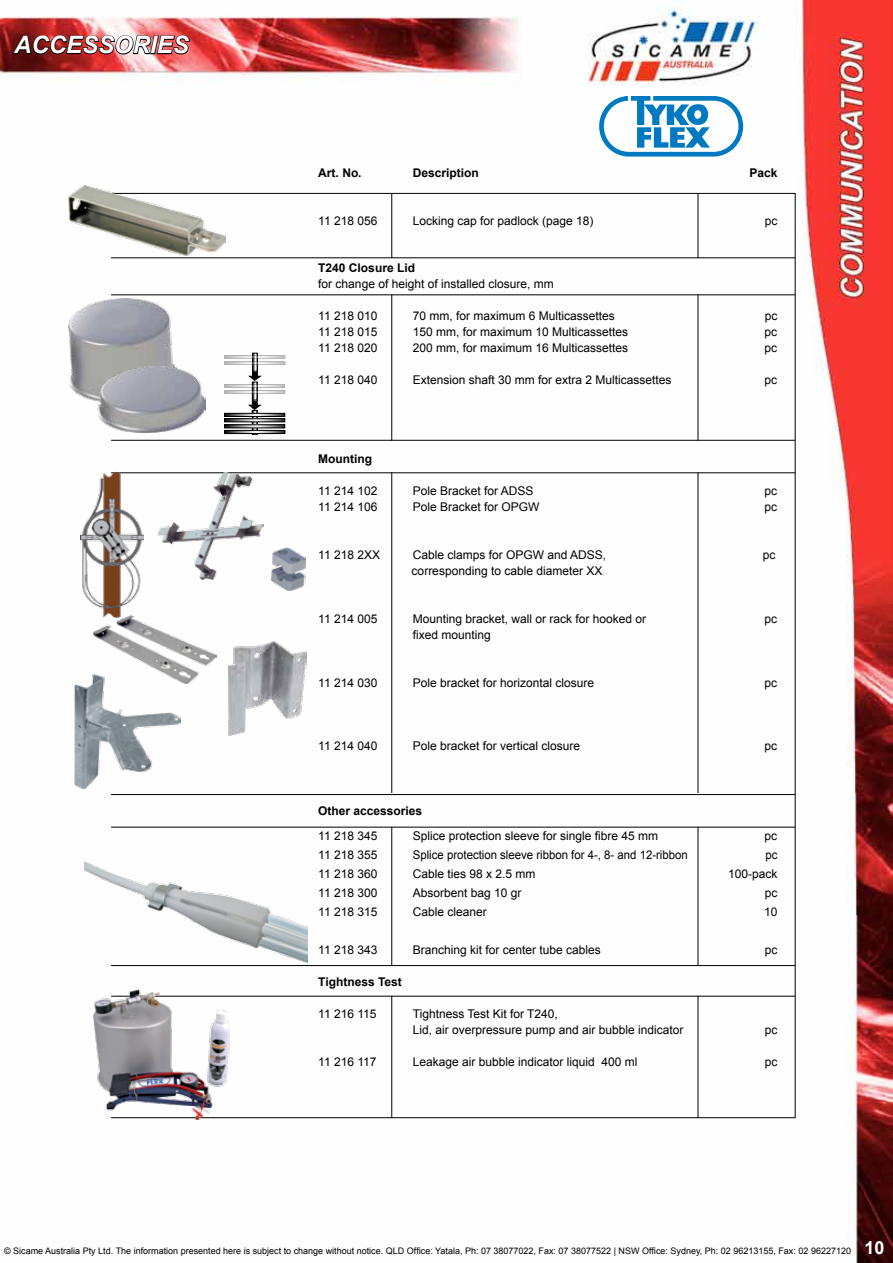
<style>
.page{position:relative;width:893px;height:1263px;background:#fff}
.page>*{position:absolute;margin:0;border:0;box-sizing:border-box;transform-origin:0 0}
.t1{font:italic 700 24px "Arial";color:#fff}
.t2{font:700 18px "Arial";color:#fff}
.t3{font:12px/15.9px "Arial";color:#000}
.t4{font:700 12px "Arial";color:#000}
.t5{font:12px "Arial";color:#000;scale:.95 1}
.t6{font:9px "Arial";color:#000}
</style>
<div class="page">
<img style="left:0;top:0;width:893px;height:1263px">
<img style="left:11px;top:34px;width:180px;height:21px">
<hr style="left:111px;top:193px;width:684px;height:1px;background:#000">
<hr style="left:111px;top:440px;width:684px;height:1px;background:#000">
<hr style="left:111px;top:472px;width:684px;height:1px;background:#000">
<hr style="left:111px;top:794px;width:684px;height:1px;background:#000">
<hr style="left:111px;top:827px;width:684px;height:1px;background:#000">
<hr style="left:111px;top:965px;width:684px;height:1px;background:#000">
<hr style="left:111px;top:996px;width:684px;height:1px;background:#000">
<hr style="left:111px;top:1117px;width:684px;height:1px;background:#000">
<hr style="left:111px;top:294px;width:684px;height:1px;background:#000">
<hr style="left:111px;top:257px;width:684px;height:1px;background:#000">
<hr style="left:391px;top:193px;width:1px;height:65px;background:#000">
<hr style="left:391px;top:294px;width:1px;height:147px;background:#000">
<hr style="left:391px;top:827px;width:1px;height:139px;background:#000">
<hr style="left:391px;top:996px;width:1px;height:122px;background:#000">
<hr style="left:391px;top:472px;width:1px;height:321px;background:#000">
<hr style="left:698px;top:193px;width:1px;height:65px;background:#000">
<hr style="left:698px;top:294px;width:1px;height:147px;background:#000">
<hr style="left:698px;top:827px;width:1px;height:139px;background:#000">
<hr style="left:698px;top:996px;width:1px;height:122px;background:#000">
<hr style="left:698px;top:472px;width:1px;height:321px;background:#000">
<hr style="left:795px;top:193px;width:1px;height:925px;background:#000">
<img style="left:68px;top:299px;width:108px;height:103px">
<img style="left:97px;top:366px;width:109px;height:67px">
<svg style="left:249px;top:401px;width:12px;height:9px"></svg>
<svg style="left:249px;top:372px;width:13px;height:9px"></svg>
<div style="left:252px;top:410px;width:5px;height:24px;border:1px solid #000"></div>
<svg style="left:252px;top:382px;width:5px;height:18px"></svg>
<div style="left:252px;top:382px;width:5px;height:18px;border:1px solid #000"></div>
<div style="left:224px;top:430px;width:61px;height:4px;border:1px solid #000"></div>
<div style="left:224px;top:425px;width:61px;height:3px;border:1px solid #000"></div>
<div style="left:224px;top:418px;width:61px;height:4px;border:1px solid #000"></div>
<div style="left:224px;top:413px;width:61px;height:4px;border:1px solid #000"></div>
<svg style="left:254px;top:359px;width:2px;height:10px"></svg>
<div style="left:252px;top:353px;width:6px;height:18px;border:1px solid #000"></div>
<img style="left:68px;top:185px;width:158px;height:70px">
<img style="left:159px;top:473px;width:105px;height:106px">
<img style="left:94px;top:989px;width:136px;height:130px">
<img style="left:272px;top:547px;width:33px;height:43px">
<img style="left:228px;top:642px;width:78px;height:93px">
<img style="left:75px;top:674px;width:105px;height:115px">
<img style="left:80px;top:471px;width:63px;height:147px">
<img style="left:94px;top:615px;width:122px;height:69px">
<img style="left:84px;top:862px;width:223px;height:100px">
<svg style="left:599px;top:96px;width:144px;height:61px"></svg>
<h1 class="t1" style="left:14px;top:29px;width:176px">ACCESSORIES</h1>
<p class="t4" style="left:318px;top:164px;width:45px">Art. No.</p>
<p class="t4" style="left:413px;top:164px;width:68px">Description</p>
<p class="t4" style="left:749px;top:164px;width:30px">Pack</p>
<p class="t3" style="left:318px;top:212px;width:61px">11 218 056</p>
<p class="t3" style="left:413px;top:212px;width:182px">Locking cap for padlock (page 18)</p>
<p class="t3" style="left:765px;top:212px;width:14px">pc</p>
<p class="t4" style="left:318px;top:260px;width:98px">T240 Closure Lid</p>
<p class="t3" style="left:318px;top:276px;width:237px">for change of height of installed closure, mm</p>
<p class="t3" style="left:318px;top:308px;width:61px">11 218 010</p>
<p class="t3" style="left:413px;top:308px;width:204px">70 mm, for maximum 6 Multicassettes</p>
<p class="t3" style="left:765px;top:308px;width:14px">pc</p>
<p class="t3" style="left:318px;top:324px;width:61px">11 218 015</p>
<p class="t3" style="left:413px;top:324px;width:217px">150 mm, for maximum 10 Multicassettes</p>
<p class="t3" style="left:765px;top:324px;width:14px">pc</p>
<p class="t3" style="left:318px;top:340px;width:61px">11 218 020</p>
<p class="t3" style="left:413px;top:340px;width:217px">200 mm, for maximum 16 Multicassettes</p>
<p class="t3" style="left:765px;top:340px;width:14px">pc</p>
<p class="t3" style="left:318px;top:372px;width:61px">11 218 040</p>
<p class="t3" style="left:413px;top:372px;width:260px">Extension shaft 30 mm for extra 2 Multicassettes</p>
<p class="t3" style="left:765px;top:372px;width:14px">pc</p>
<p class="t4" style="left:318px;top:451px;width:55px">Mounting</p>
<p class="t3" style="left:318px;top:483px;width:61px">11 214 102</p>
<p class="t3" style="left:413px;top:483px;width:122px">Pole Bracket for ADSS</p>
<p class="t3" style="left:765px;top:483px;width:14px">pc</p>
<p class="t3" style="left:318px;top:499px;width:61px">11 214 106</p>
<p class="t3" style="left:413px;top:499px;width:128px">Pole Bracket for OPGW</p>
<p class="t3" style="left:765px;top:499px;width:14px">pc</p>
<p class="t3" style="left:318px;top:547px;width:63px">11 218 2XX</p>
<p class="t3" style="left:413px;top:547px;width:195px">Cable clamps for OPGW and ADSS,</p>
<p class="t3" style="left:763px;top:547px;width:14px">pc</p>
<p class="t3" style="left:412px;top:563px;width:192px">corresponding to cable diameter XX</p>
<p class="t3" style="left:318px;top:611px;width:61px">11 214 005</p>
<p class="t3" style="left:413px;top:611px;width:235px">Mounting bracket, wall or rack for hooked or</p>
<p class="t3" style="left:765px;top:611px;width:14px">pc</p>
<p class="t3" style="left:413px;top:627px;width:80px">fixed mounting</p>
<p class="t3" style="left:318px;top:674px;width:61px">11 214 030</p>
<p class="t3" style="left:413px;top:674px;width:183px">Pole bracket for horizontal closure</p>
<p class="t3" style="left:765px;top:674px;width:14px">pc</p>
<p class="t3" style="left:318px;top:738px;width:61px">11 214 040</p>
<p class="t3" style="left:413px;top:738px;width:169px">Pole bracket for vertical closure</p>
<p class="t3" style="left:765px;top:738px;width:14px">pc</p>
<p class="t4" style="left:318px;top:802px;width:106px">Other accessories</p>
<p class="t3" style="left:318px;top:828px;width:61px">11 218 345</p>
<p class="t3" style="left:413px;top:828px;width:247px">Splice protection sleeve for single fibre 45 mm</p>
<p class="t3" style="left:765px;top:828px;width:14px">pc</p>
<p class="t3" style="left:318px;top:847px;width:61px">11 218 355</p>
<p class="t5" style="left:413px;top:847px;width:291px">Splice protection sleeve ribbon for 4-, 8- and 12-ribbon</p>
<p class="t5" style="left:765px;top:847px;width:14px">pc</p>
<p class="t3" style="left:318px;top:866px;width:61px">11 218 360</p>
<p class="t3" style="left:413px;top:866px;width:124px">Cable ties 98 x 2.5 mm</p>
<p class="t3" style="left:728px;top:866px;width:51px">100-pack</p>
<p class="t3" style="left:318px;top:885px;width:61px">11 218 300</p>
<p class="t3" style="left:413px;top:885px;width:110px">Absorbent bag 10 gr</p>
<p class="t3" style="left:765px;top:885px;width:14px">pc</p>
<p class="t3" style="left:318px;top:904px;width:61px">11 218 315</p>
<p class="t3" style="left:413px;top:904px;width:76px">Cable cleaner</p>
<p class="t3" style="left:764px;top:904px;width:15px">10</p>
<p class="t3" style="left:318px;top:941px;width:61px">11 218 343</p>
<p class="t3" style="left:413px;top:941px;width:190px">Branching kit for center tube cables</p>
<p class="t3" style="left:765px;top:941px;width:14px">pc</p>
<p class="t4" style="left:318px;top:974px;width:85px">Tightness Test</p>
<p class="t3" style="left:318px;top:1006px;width:60px">11 216 115</p>
<p class="t3" style="left:413px;top:1006px;width:272px">Tightness Test Kit for T240,<br>Lid, air overpressure pump and air bubble indicator</p>
<p class="t3" style="left:765px;top:1022px;width:14px">pc</p>
<p class="t3" style="left:318px;top:1053px;width:60px">11 216 117</p>
<p class="t3" style="left:413px;top:1053px;width:226px">Leakage air bubble indicator liquid 400 ml</p>
<p class="t3" style="left:765px;top:1053px;width:14px">pc</p>
<p class="t6" style="left:4px;top:1245px;width:848px">© Sicame Australia Pty Ltd. The information presented here is subject to change without notice. QLD Office: Yatala, Ph: 07 38077022, Fax: 07 38077522 | NSW Office: Sydney, Ph: 02 96213155, Fax: 02 96227120</p>
<h2 class="t2" style="left:864px;top:1236px;width:22px">10</h2>
</div>
